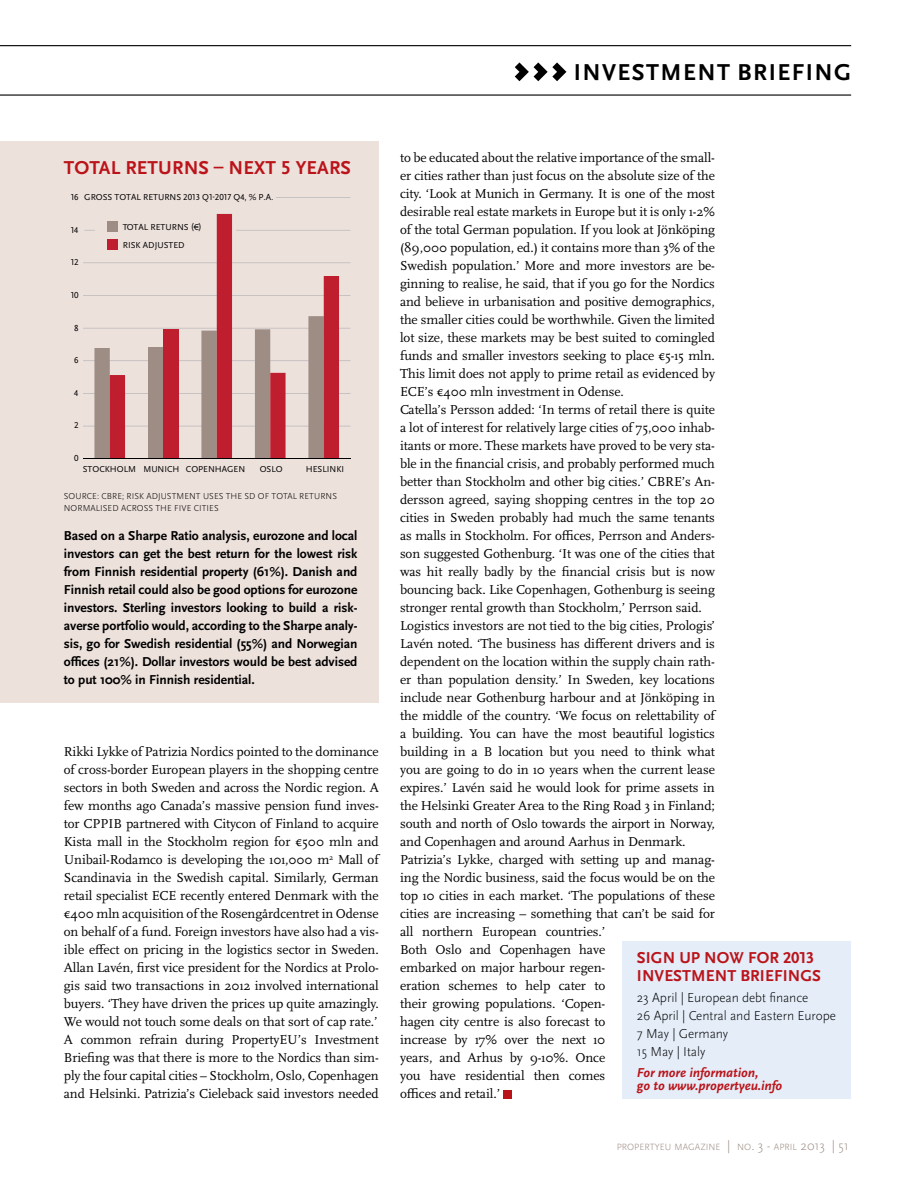
<style>
.page{position:relative;width:915px;height:1191px;background:#fff}
.page>*{position:absolute;margin:0;border:0;box-sizing:border-box;transform-origin:0 0}
.t1{font:700 24px "Scala Sans Pro";letter-spacing:.06em;color:#000}
.t2{font:700 19.5px "Scala Sans Pro";letter-spacing:.01em;color:#ba141a}
.t3{font:700 16.5px/18px "Scala Sans Pro";letter-spacing:.005em;color:#ba141a}
.t4{font:13.5px/18px "Scala Pro";letter-spacing:-.005em;color:#000}
.t5{font:700 13.5px/18px "Scala Sans Pro";color:#000;text-align:justify}
.t6{font:300 13.5px/18px "Scala Sans Pro";letter-spacing:-.005em;color:#000}
.t7{font:italic 700 13.5px/13.5px "Scala Sans Pro";letter-spacing:-.005em;color:#ba141a}
.t8{font:300 9.45px "Scala Sans Pro";color:#9d8d85}
.t9{font:300 9px/12px "Scala Sans Pro";letter-spacing:.01em;color:#000}
.t10{font:9px "Scala Sans Pro";color:#000}
.t11{font:9px/17.5px "Scala Sans Pro";color:#010101}
.s1{font-size:13.5px}
</style>
<div class="page">
<svg style="left:514px;top:62px;width:52px;height:19px"></svg>
<hr style="left:0;top:45px;width:850px;height:1px;background:#000">
<hr style="left:0;top:94px;width:850px;height:2px;background:#000">
<div style="left:0;top:141px;width:378px;height:561px;background:#ede1dc"></div>
<div style="left:503px;top:1089px;width:8px;height:9px;background:#ba141a"></div>
<div style="left:622px;top:941px;width:228px;height:157px;background:#e4edf8"></div>
<hr style="left:83px;top:426px;width:267px;height:1px;background:#a7a9ac">
<hr style="left:83px;top:393px;width:267px;height:1px;background:#a7a9ac">
<hr style="left:83px;top:360px;width:267px;height:1px;background:#a7a9ac">
<hr style="left:83px;top:328px;width:267px;height:1px;background:#a7a9ac">
<hr style="left:83px;top:295px;width:267px;height:1px;background:#a7a9ac">
<hr style="left:83px;top:262px;width:267px;height:1px;background:#a7a9ac">
<hr style="left:236px;top:230px;width:114px;height:1px;background:#a7a9ac">
<hr style="left:276px;top:197px;width:74px;height:1px;background:#a7a9ac">
<svg style="left:94px;top:327px;width:16px;height:131px"></svg>
<svg style="left:110px;top:214px;width:229px;height:244px"></svg>
<hr style="left:83px;top:458px;width:267px;height:1px;background:#000">
<div style="left:108px;top:221px;width:10px;height:11px;background:#9d8d85"></div>
<div style="left:108px;top:240px;width:10px;height:10px;background:#be1e2d"></div>
<h1 class="t1" style="left:573px;top:58px;width:279px">investment briefing</h1>
<h2 class="t2" style="left:64px;top:156px;width:288px">Total Returns – next 5 years</h2>
<p class="t10" style="left:84px;top:192px;width:191px">GROSS TOTAL RETURNS 2013 Q1-2017 Q4, % P.A.</p>
<p class="t11" style="left:71px;top:188px;width:9px">16</p>
<p class="t11" style="left:71px;top:221px;width:9px">14</p>
<p class="t11" style="left:71px;top:253px;width:9px">12</p>
<p class="t11" style="left:71px;top:286px;width:9px">10</p>
<p class="t11" style="left:74px;top:319px;width:6px">8</p>
<p class="t11" style="left:74px;top:351px;width:6px">6</p>
<p class="t11" style="left:74px;top:384px;width:6px">4</p>
<p class="t11" style="left:74px;top:417px;width:6px">2</p>
<p class="t11" style="left:74px;top:449px;width:6px">0</p>
<p class="t11" style="left:123px;top:218px;width:81px">TOTAL RETURNS (€)<br>RISK ADJUSTED</p>
<p class="t10" style="left:83px;top:464px;width:164px">STOCKHOLM MUNICH COPENHAGEN</p>
<p class="t10" style="left:260px;top:464px;width:24px">OSLO</p>
<p class="t10" style="left:306px;top:464px;width:40px">HESLINKI</p>
<p class="t9" style="left:64px;top:490px;width:274px;text-indent:58px">; RISK ADJUSTM ENT USES TH E SD OF TOTAL RETURNS<br>NORMALISED ACROSS TH E FIVE CITIES</p>
<p class="t9" style="left:64px;top:490px;width:44px">SOURCE: CBRE</p>
<p class="t5" style="left:64px;top:527px;width:295px">Based on a Sharpe Ratio analysis, eurozone and local investors can get the best return for the lowest risk from Finnish residential property (61%). Danish and Finnish retail could also be good options for eurozone investors. Sterling investors looking to build a risk&shy;averse portfolio would, according to the Sharpe analy&shy;sis, go for Swedish residential (55%) and N orwegian offices (21%). Dollar investors would be best advised to put 100% in Finnish residential.</p>
<p class="t4" style="left:64px;top:743px;width:318px">Rikki Lykke of Patrizia Nordics pointed to the dominance of cross-border European players in the shopping centre sectors in both Sweden and across the Nordic region. A few months ago Canada’s massive pension fund inves&shy;tor CPPIB partnered with Citycon of Finland to acquire Kista mall in the Stockholm region for €500 mln and Unibail-Rodamco is developing the 101,000 m<sup>2</sup> Mall of Scandinavia in the Swedish capital. Similarly, German retail specialist ECE recently entered Denmark with the €400 mln acquisition of the Rosengårdcentret in Odense on behalf of a fund. Foreign investors have also had a vis&shy;ible effect on pricing in the logistics sector in Sweden.<br>Allan Lavén, first vice president for the Nordics at Prolo&shy;gis said two transactions in 2012 involved international buyers. ‘They have driven the prices up quite amazingly.<br>We would not touch some deals on that sort of cap rate.’ A common refrain during PropertyEU’s Investment Briefing was that there is more to the Nordics than sim&shy;ply the four capital cities – Stockholm, Oslo, Copenhagen and Helsinki. Patrizia’s Cieleback said investors needed</p>
<p class="t4" style="left:400px;top:148px;width:318px">to be educated about the relative importance of the small&shy;er cities rather than just focus on the absolute size of the city. ‘Look at Munich in Germany. It is one of the most desirable real estate markets in Europe but it is only 1-2% of the total German population. If you look at Jönköping (89,000 population, ed.) it contains more than 3% of the Swedish population.’ More and more investors are be&shy;ginning to realise, he said, that if you go for the Nordics and believe in urbanisation and positive demographics, the smaller cities could be worthwhile. Given the limited lot size, these markets may be best suited to comingled funds and smaller investors seeking to place €5-15 mln.<br>This limit does not apply to prime retail as evidenced by ECE’s €400 mln investment in Odense.<br>Catella’s Persson added: ‘In terms of retail there is quite a lot of interest for relatively large cities of 75,000 inhab&shy;itants or more. These markets have proved to be very sta&shy;ble in the financial crisis, and probably performed much better than Stockholm and other big cities.’ CBRE’s An&shy;dersson agreed, saying shopping centres in the top 20 cities in Sweden probably had much the same tenants as malls in Stockholm. For offices, Perrson and Anders&shy;son suggested Gothenburg. ‘It was one of the cities that was hit really badly by the financial crisis but is now bouncing back. Like Copenhagen, Gothenburg is seeing stronger rental growth than Stockholm,’ Perrson said.<br>Logistics investors are not tied to the big cities, Prologis’ Lavén noted. ‘The business has different drivers and is dependent on the location within the supply chain rath&shy;er than population density.’ In Sweden, key locations include near Gothenburg harbour and at Jönköping in the middle of the country. ‘We focus on relettability of a building. You can have the most beautiful logistics building in a B location but you need to think what you are going to do in 10 years when the current lease expires.’ Lavén said he would look for prime assets in the Helsinki Greater Area to the Ring Road 3 in Finland; south and north of Oslo towards the airport in Norway, and Copenhagen and around Aarhus in Denmark.<br>Patrizia’s Lykke, charged with setting up and manag&shy;ing the Nordic business, said the focus would be on the top 10 cities in each market. ‘The populations of these cities are increasing – something that can’t be said for all northern European countries.’<br>Both Oslo and Copenhagen have<br>embarked on major harbour regen-<br>eration schemes to help cater to<br>their growing populations. ‘Copen-<br>hagen city centre is also forecast to<br>increase by 17% over the next 10<br>years, and Arhus by 9-10%. Once<br>you have residential then comes<br>offices and retail.’</p>
<p class="t3" style="left:636px;top:949px;width:185px">sign up now for 2013 investment briefings</p>
<p class="t6" style="left:636px;top:989px;width:200px">23 APRIL | EUROPEAN DEBT FINANCE<br>26 APRIL | CENTRAL AND EASTERN EUROPE<br>7 MAY | GERMANY<br>15 MAY | ITALY</p>
<p class="t7" style="left:636px;top:1065px;width:147px">For more information,<br>go to www.propertyeu.info</p>
<p class="t8" style="left:616px;top:1141px;width:234px">PROPERTYEU MAGAZINE <span class="s1">|</span> NO<span class="s1">. 3 -</span> APRIL <span class="s1">2013 | 51</span></p>
</div>
